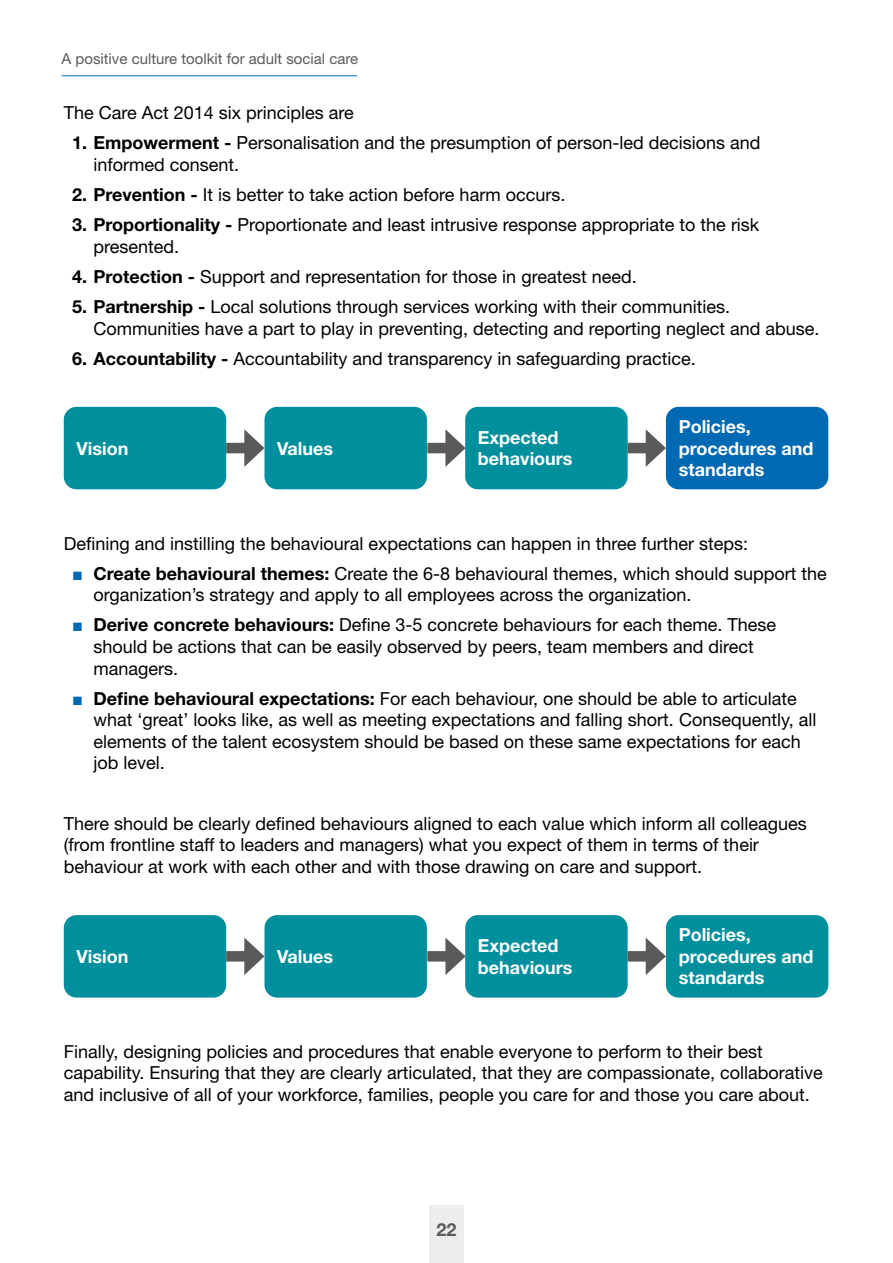
<style>
.page{position:relative;width:893px;height:1263px;background:#fff}
.page>*{position:absolute;margin:0;border:0;box-sizing:border-box;transform-origin:0 0}
.Blue_Bullets{font:18px/21.6px "Helvetica Neue LT Std";color:#000}
.t1{font:700 18px "Helvetica Neue LT Std";color:#fff}
.Paragraph{font:18px "Helvetica Neue LT Std";color:#000}
.t2{font:700 18px "Helvetica Neue LT Std";color:#5c5a59}
.t3{font:15px "Helvetica Neue LT Std";color:#5c5a59}
.s1{font-weight:700}
.s2{font-family:"Arial";color:#0069b3}
</style>
<div class="page">
<div style="left:64px;top:407px;width:162px;height:82px;background:#008f9d;border-radius:13px"></div>
<div style="left:264px;top:407px;width:163px;height:82px;background:#008f9d;border-radius:13px"></div>
<div style="left:465px;top:407px;width:163px;height:82px;background:#008f9d;border-radius:13px"></div>
<div style="left:666px;top:407px;width:162px;height:82px;background:#0069b3;border-radius:13px"></div>
<div style="left:226px;top:443px;width:26px;height:10px;background:#5c5a59"></div>
<svg style="left:244px;top:429px;width:20px;height:38px"></svg>
<div style="left:427px;top:443px;width:26px;height:10px;background:#5c5a59"></div>
<svg style="left:445px;top:429px;width:21px;height:38px"></svg>
<div style="left:628px;top:443px;width:26px;height:10px;background:#5c5a59"></div>
<svg style="left:646px;top:429px;width:20px;height:38px"></svg>
<div style="left:64px;top:915px;width:162px;height:82px;background:#008f9d;border-radius:13px"></div>
<div style="left:264px;top:915px;width:163px;height:82px;background:#008f9d;border-radius:13px"></div>
<div style="left:465px;top:915px;width:163px;height:82px;background:#008f9d;border-radius:13px"></div>
<div style="left:666px;top:915px;width:162px;height:82px;background:#008f9d;border-radius:13px"></div>
<div style="left:226px;top:951px;width:26px;height:10px;background:#5c5a59"></div>
<svg style="left:244px;top:937px;width:20px;height:38px"></svg>
<div style="left:427px;top:951px;width:26px;height:10px;background:#5c5a59"></div>
<svg style="left:445px;top:937px;width:21px;height:38px"></svg>
<div style="left:628px;top:951px;width:26px;height:10px;background:#5c5a59"></div>
<svg style="left:646px;top:937px;width:20px;height:38px"></svg>
<div style="left:429px;top:1205px;width:34px;height:58px;background:#eeeded"></div>
<hr style="left:62px;top:75px;width:295px;height:1px;background:#0069b3">
<p class="t3" style="left:62px;top:50px;width:298px">A positive culture toolkit for adult social care</p>
<p class="Paragraph" style="left:64px;top:102px;width:292px">The Care Act 2014 six principles are</p>
<p class="Blue_Bullets" style="left:94px;top:132px;width:669px;text-indent:-21px"><span class="s1">1. Empowerment -</span> Personalisation and the presumption of person-led decisions and informed consent.</p>
<p class="Blue_Bullets" style="left:72px;top:184px;width:495px"><span class="s1">2. Prevention -</span> It is better to take action before harm occurs.</p>
<p class="Blue_Bullets" style="left:94px;top:214px;width:667px;text-indent:-21px"><span class="s1">3. Proportionality -</span> Proportionate and least intrusive response appropriate to the risk presented.</p>
<p class="Blue_Bullets" style="left:72px;top:265px;width:566px"><span class="s1">4. Protection -</span> Support and representation for those in greatest need.</p>
<p class="Blue_Bullets" style="left:94px;top:295px;width:727px;text-indent:-21px"><span class="s1">5. Partnership -</span> Local solutions through services working with their communities.<br>Communities have a part to play in preventing, detecting and reporting neglect and abuse.</p>
<p class="Blue_Bullets" style="left:72px;top:347px;width:625px"><span class="s1">6. Accountability -</span> Accountability and transparency in safeguarding practice.</p>
<p class="t1" style="left:77px;top:437px;width:53px">Vision</p>
<p class="t1" style="left:277px;top:437px;width:57px">Values</p>
<p class="t1" style="left:478px;top:426px;width:82px">Expected</p>
<p class="t1" style="left:478px;top:448px;width:96px">behaviours</p>
<p class="t1" style="left:679px;top:415px;width:74px">Policies,</p>
<p class="t1" style="left:679px;top:437px;width:136px">procedures and</p>
<p class="t1" style="left:679px;top:458px;width:87px">standards</p>
<p class="Blue_Bullets" style="left:64px;top:532px;width:686px">Defining and instilling the behavioural expectations can happen in three further steps:</p>
<p class="Blue_Bullets" style="left:94px;top:562px;width:735px;text-indent:-21px"><span class="s2">■</span> <span class="s1">Create behavioural themes:</span> Create the 6-8 behavioural themes, which should support the organization’s strategy and apply to all employees across the organization.</p>
<p class="Blue_Bullets" style="left:94px;top:614px;width:684px;text-indent:-21px"><span class="s2">■</span> <span class="s1">Derive concrete behaviours:</span> Define 3-5 concrete behaviours for each theme. These should be actions that can be easily observed by peers, team members and direct managers.</p>
<p class="Blue_Bullets" style="left:94px;top:687px;width:724px;text-indent:-21px"><span class="s2">■</span> <span class="s1">Define behavioural expectations:</span> For each behaviour, one should be able to articulate what ‘great’ looks like, as well as meeting expectations and falling short. Consequently, all elements of the talent ecosystem should be based on these same expectations for each job level.</p>
<p class="Blue_Bullets" style="left:64px;top:812px;width:745px">There should be clearly defined behaviours aligned to each value which inform all colleagues (from frontline staff to leaders and managers) what you expect of them in terms of their behaviour at work with each other and with those drawing on care and support.</p>
<p class="t1" style="left:77px;top:945px;width:53px">Vision</p>
<p class="t1" style="left:277px;top:945px;width:57px">Values</p>
<p class="t1" style="left:478px;top:934px;width:82px">Expected</p>
<p class="t1" style="left:478px;top:956px;width:96px">behaviours</p>
<p class="t1" style="left:679px;top:924px;width:74px">Policies,</p>
<p class="t1" style="left:679px;top:945px;width:136px">procedures and</p>
<p class="t1" style="left:679px;top:967px;width:87px">standards</p>
<p class="Blue_Bullets" style="left:64px;top:1040px;width:761px">Finally, designing policies and procedures that enable everyone to perform to their best capability. Ensuring that they are clearly articulated, that they are compassionate, collaborative and inclusive of all of your workforce, families, people you care for and those you care about.</p>
<p class="t2" style="left:436px;top:1219px;width:22px">22</p>
</div>
